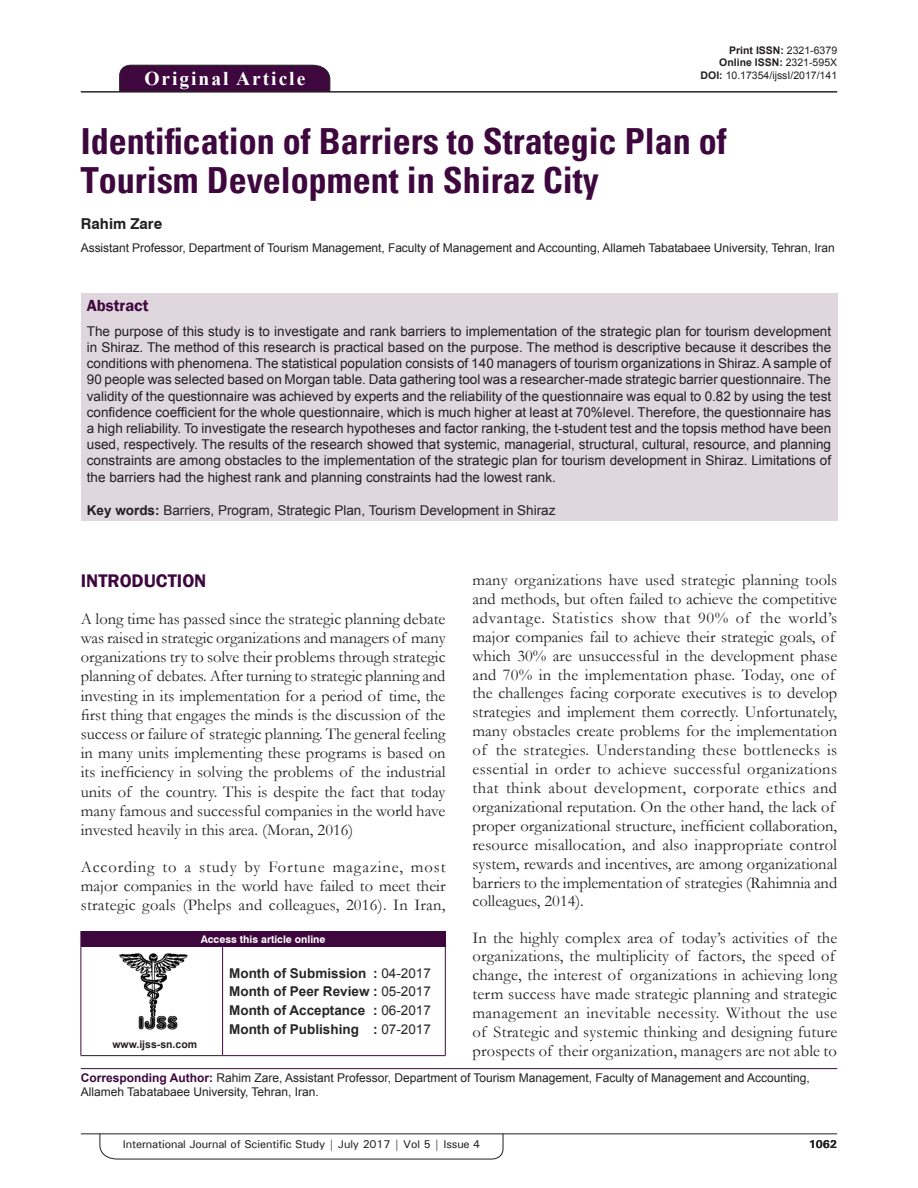
<style>
.page{position:relative;width:918px;height:1188px;background:#fff}
.page>*{position:absolute;margin:0;border:0;box-sizing:border-box;transform-origin:0 0}
.AT{font:700 condensed 36px/39px "Univers";color:#3e083e}
.AH{font:700 19.5px "Times New Roman";letter-spacing:.1em;color:#fff}
.t1{font:600 18.75px "Franklin Gothic";color:#3e083e}
.TX{font:16.5px/18.9px "Garamond";letter-spacing:.01em;color:#231f20}
.ABSH{font:600 16.5px "Franklin Gothic";color:#3e083e}
.AU{font:700 15px "Swiss 721 BT";color:#231f20}
.ABS_1{font:13.5px/16.2px "Arial";color:#231f20;text-align:justify}
.HIS{font:700 13.5px/18.8px "Arial";color:#282526;text-align:justify}
.KWD{font:13.5px "Arial";color:#231f20}
.ADD{font:12px/14.4px "Arial";color:#231f20}
.AFF{font:12px "Arial";letter-spacing:-.005em;color:#231f20}
.RF{font:500 11.25px "Univers";letter-spacing:-.01em;color:#231f20}
.t2{font:700 11.25px "Univers";color:#231f20}
.DOI{font:700 10.5px "Arial";color:#231f20}
.DOI-2{font:10.5px "Arial";color:#231f20}
.AAO{font:700 10.5px "Swiss 721 BT";color:#fff}
.Web{font:700 10.5px "Arial";color:#231f20}
.s1{font-weight:400}
.s2{font-weight:700}
.s3{font-weight:700;color:#3e083e}
</style>
<div class="page">
<hr style="left:81px;top:1134px;width:756px;height:1px;background:#231f20">
<svg style="left:100px;top:1133px;width:403px;height:26px"></svg>
<div style="left:119px;top:65px;width:211px;height:26px;background:#3e083e"></div>
<hr style="left:81px;top:91px;width:756px;height:1px;background:#231f20">
<div style="left:81px;top:293px;width:756px;height:228px;background:#e0d7de"></div>
<img style="left:119px;top:953px;width:69px;height:76px">
<div style="left:81px;top:931px;width:364px;height:15px;background:#3e083e"></div>
<svg style="left:445px;top:931px;width:1px;height:15px"></svg>
<hr style="left:81px;top:946px;width:142px;height:1px;background:#3e083e">
<hr style="left:81px;top:947px;width:1px;height:108px;background:#3e083e">
<hr style="left:81px;top:1055px;width:142px;height:1px;background:#231f20">
<hr style="left:223px;top:946px;width:223px;height:1px;background:#3e083e">
<hr style="left:222px;top:947px;width:1px;height:108px;background:#3e083e">
<hr style="left:445px;top:947px;width:1px;height:108px;background:#3e083e">
<hr style="left:223px;top:1055px;width:223px;height:1px;background:#3e083e">
<hr style="left:81px;top:1068px;width:756px;height:1px;background:#3e083e">
<p class="AH" style="left:144px;top:64px;width:162px">Original Article</p>
<p class="DOI" style="left:729px;top:42px;width:109px">Print ISSN: <span class="s1">2321-6379</span></p>
<p class="DOI" style="left:719px;top:55px;width:119px">Online ISSN: <span class="s1">2321-595X</span></p>
<p class="DOI-2" style="left:701px;top:68px;width:138px"><span class="s2">DOI:</span> 10.17354/ijssI/2017/141</p>
<p class="AT" style="left:81px;top:122px;width:648px">Identification of Barriers to Strategic Plan of<br>Tourism Development in Shiraz City</p>
<p class="AU" style="left:81px;top:215px;width:83px">Rahim Zare</p>
<p class="AFF" style="left:81px;top:240px;width:756px">Assistant Professor, Department of Tourism Management, Faculty of Management and Accounting, Allameh Tabatabaee University, Tehran, Iran</p>
<p class="ABSH" style="left:87px;top:295px;width:63px">Abstract</p>
<p class="ABS_1" style="left:87px;top:323px;width:746px">The purpose of this study is to investigate and rank barriers to implementation of the strategic plan for tourism development in Shiraz. The method of this research is practical based on the purpose. The method is descriptive because it describes the conditions with phenomena. The statistical population consists of 140 managers of tourism organizations in Shiraz. A sample of 90 people was selected based on Morgan table. Data gathering tool was a researcher-made strategic barrier questionnaire. The validity of the questionnaire was achieved by experts and the reliability of the questionnaire was equal to 0.82 by using the test confidence coefficient for the whole questionnaire, which is much higher at least at 70%level. Therefore, the questionnaire has a high reliability. To investigate the research hypotheses and factor ranking, the t-student test and the topsis method have been used, respectively. The results of the research showed that systemic, managerial, structural, cultural, resource, and planning constraints are among obstacles to the implementation of the strategic plan for tourism development in Shiraz. Limitations of the barriers had the highest rank and planning constraints had the lowest rank.</p>
<p class="KWD" style="left:87px;top:501px;width:470px"><span class="s2">Key words:</span> Barriers, Program, Strategic Plan, Tourism Development in Shiraz</p>
<p class="TX" style="left:473px;top:570px;width:366px">many organizations have used strategic planning tools and methods, but often failed to achieve the competitive advantage. Statistics show that 90% of the world’s major companies fail to achieve their strategic goals, of which 30% are unsuccessful in the development phase and 70% in the implementation phase. Today, one of the challenges facing corporate executives is to develop strategies and implement them correctly. Unfortunately, many obstacles create problems for the implementation of the strategies. Understanding these bottlenecks is essential in order to achieve successful organizations that think about development, corporate ethics and organizational reputation. On the other hand, the lack of proper organizational structure, inefficient collaboration, resource misallocation, and also inappropriate control system, rewards and incentives, are among organizational barriers to the implementation of strategies (Rahimnia and colleagues, 2014).</p>
<p class="TX" style="left:473px;top:928px;width:366px">In the highly complex area of today’s activities of the organizations, the multiplicity of factors, the speed of change, the interest of organizations in achieving long term success have made strategic planning and strategic management an inevitable necessity. Without the use of Strategic and systemic thinking and designing future prospects of their organization, managers are not able to</p>
<h1 class="t1" style="left:81px;top:569px;width:127px">INTRODUCTION</h1>
<p class="TX" style="left:81px;top:609px;width:366px;text-align:justify">A long time has passed since the strategic planning debate was raised in strategic organizations and managers of many organizations try to solve their problems through strategic planning of debates. After turning to strategic planning and investing in its implementation for a period of time, the first thing that engages the minds is the discussion of the success or failure of strategic planning. The general feeling in many units implementing these programs is based on its inefficiency in solving the problems of the industrial units of the country. This is despite the fact that today many famous and successful companies in the world have invested heavily in this area. (Moran, 2016)</p>
<p class="TX" style="left:81px;top:856px;width:366px;text-align:justify">According to a study by Fortune magazine, most major companies in the world have failed to meet their strategic goals (Phelps and colleagues, 2016). In Iran,</p>
<p class="AAO" style="left:201px;top:933px;width:126px">Access this article online</p>
<p class="HIS" style="left:229px;top:964px;width:203px">Month of Submission : <span class="s1">04-2017<br></span>Month of Peer Review : <span class="s1">05-2017<br></span>Month of Acceptance : <span class="s1">06-2017<br></span>Month of Publishing : <span class="s1">07-2017</span></p>
<p class="ADD" style="left:81px;top:1070px;width:730px"><span class="s3">Corresponding Author:</span> Rahim Zare, Assistant Professor, Department of Tourism Management, Faculty of Management and Accounting,<br>Allameh Tabatabaee University, Tehran, Iran.</p>
<p class="Web" style="left:112px;top:1037px;width:86px">www.ijss-sn.com</p>
<p class="RF" style="left:123px;top:1137px;width:359px">International Journal of Scientific Study | July 2017 | Vol 5 | Issue 4</p>
<p class="t2" style="left:809px;top:1137px;width:30px">1062</p>
</div>
